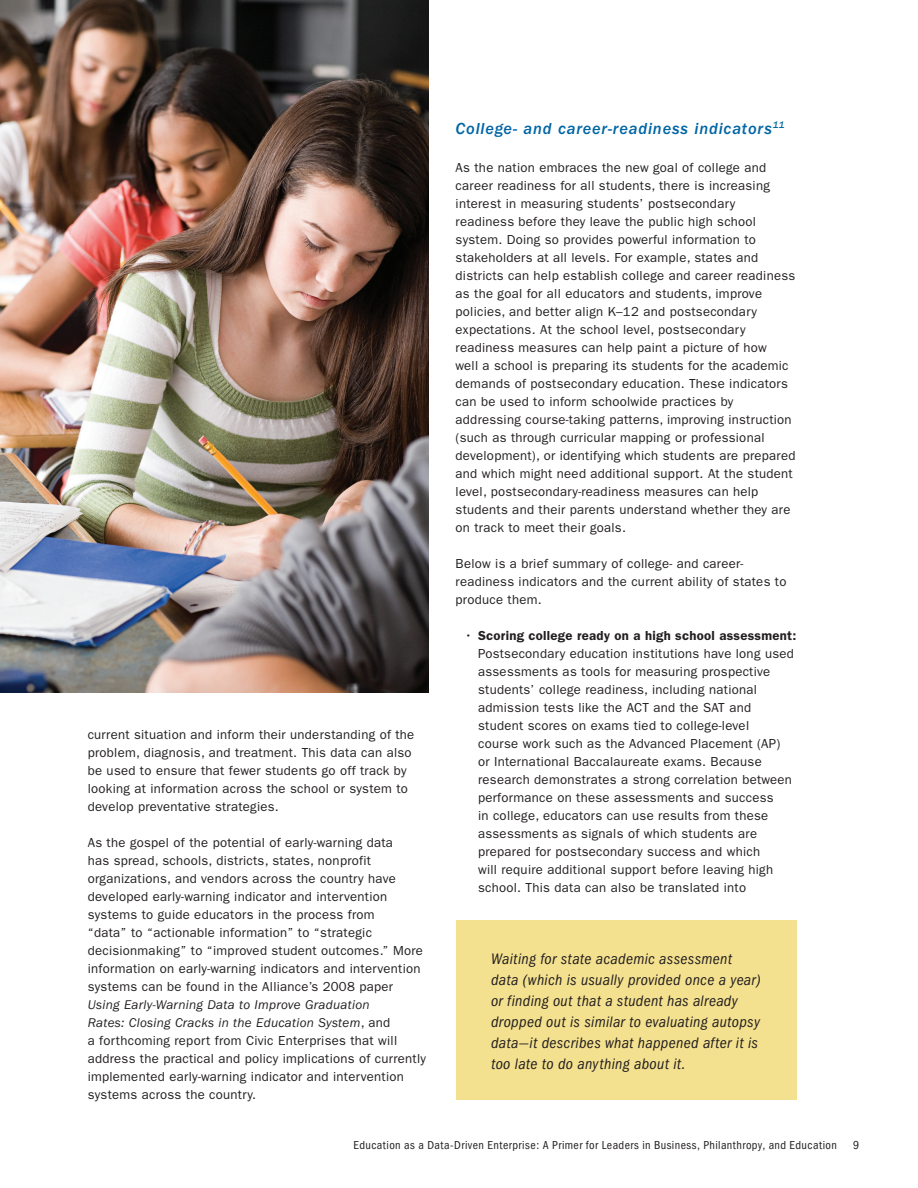
<style>
.page{position:relative;width:918px;height:1188px;background:#fff}
.page>*{position:absolute;margin:0;border:0;box-sizing:border-box;transform-origin:0 0}
.subheading{font:italic 500 16.5px "Franklin Gothic";letter-spacing:.05em;color:#0065a4}
.box_quote{font:italic condensed 15.75px/21px "Franklin Gothic";letter-spacing:.02em;color:#231f20}
.body{font:13.2px/18px "Franklin Gothic";letter-spacing:.02em;color:#231f20}
.t1{font:condensed 12px "Franklin Gothic";letter-spacing:.035em;color:#231f20}
.s1{font-style:italic}
.s2{font-weight:600}
</style>
<div class="page">
<img style="left:0;top:0;width:429px;height:692px">
<div style="left:456px;top:920px;width:340px;height:180px;background:#f4e18f"></div>
<p class="body" style="left:88px;top:725px;width:328px">current situation and inform their understanding of the problem, diagnosis, and treatment. This data can also be used to ensure that fewer students go off track by looking at information across the school or system to develop preventative strategies.</p>
<p class="body" style="left:88px;top:833px;width:340px">As the gospel of the potential of early-warning data<br>has spread, schools, districts, states, nonprofit organizations, and vendors across the country have developed early-warning indicator and intervention systems to guide educators in the process from<br>“data” to “actionable information” to “strategic decisionmaking” to “improved student outcomes.” More information on early-warning indicators and intervention systems can be found in the Alliance’s 2008 paper <span class="s1">Using Early-Warning Data to Improve Graduation<br>Rates: Closing Cracks in the Education System</span>, and<br>a forthcoming report from Civic Enterprises that will address the practical and policy implications of currently implemented early-warning indicator and intervention systems across the country.</p>
<p class="subheading" style="left:456px;top:119px;width:331px">College- and career-readiness indicators<sup>11</sup></p>
<p class="body" style="left:456px;top:159px;width:341px">As the nation embraces the new goal of college and career readiness for all students, there is increasing interest in measuring students’ postsecondary readiness before they leave the public high school system. Doing so provides powerful information to stakeholders at all levels. For example, states and districts can help establish college and career readiness as the goal for all educators and students, improve policies, and better align K–12 and postsecondary expectations. At the school level, postsecondary readiness measures can help paint a picture of how<br>well a school is preparing its students for the academic demands of postsecondary education. These indicators can be used to inform schoolwide practices by addressing course-taking patterns, improving instruction (such as through curricular mapping or professional development), or identifying which students are prepared and which might need additional support. At the student level, postsecondary-readiness measures can help students and their parents understand whether they are on track to meet their goals.</p>
<p class="body" style="left:456px;top:555px;width:332px">Below is a brief summary of college- and career&shy;readiness indicators and the current ability of states to produce them.</p>
<p class="body" style="left:478px;top:627px;width:320px;text-indent:-13px">• <span class="s2">Scoring college ready on a high school assessment:<br></span>Postsecondary education institutions have long used assessments as tools for measuring prospective students’ college readiness, including national admission tests like the ACT and the SAT and student scores on exams tied to college-level<br>course work such as the Advanced Placement (AP)<br>or International Baccalaureate exams. Because research demonstrates a strong correlation between performance on these assessments and success<br>in college, educators can use results from these assessments as signals of which students are prepared for postsecondary success and which<br>will require additional support before leaving high school. This data can also be translated into</p>
<p class="box_quote" style="left:491px;top:948px;width:271px">Waiting for state academic assessment data (which is usually provided once a year) or finding out that a student has already dropped out is similar to evaluating autopsy data—it describes what happened after it is too late to do anything about it.</p>
<p class="t1" style="left:354px;top:1138px;width:485px">Education as a Data-Driven Enterprise: A Primer for Leaders in Business, Philanthropy, and Education</p>
<p class="t1" style="left:853px;top:1138px;width:8px">9</p>
</div>
